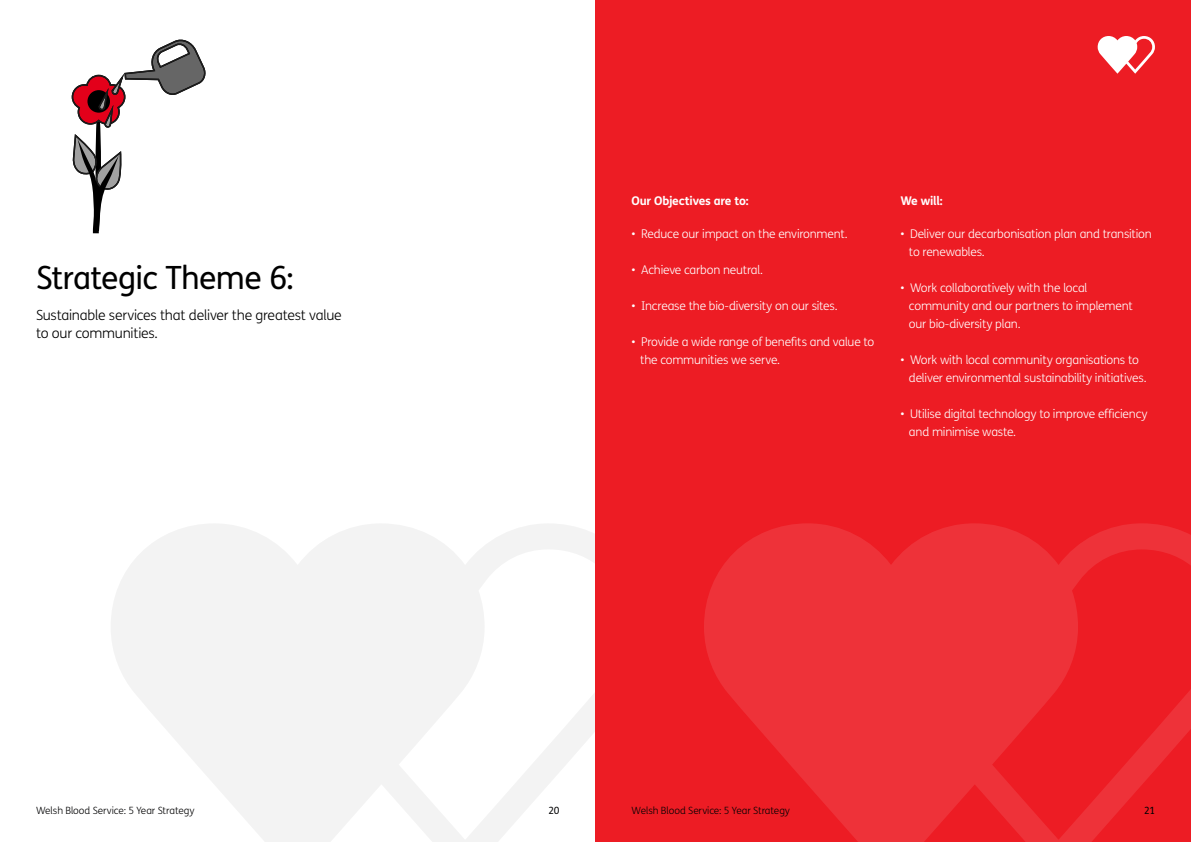
<style>
.page{position:relative;width:1191px;height:842px;background:#fff}
.page>*{position:absolute;margin:0;border:0;box-sizing:border-box;transform-origin:0 0}
.t1{font:32px "FS Me";letter-spacing:-.02em;color:#000}
.t2{font:300 14px/18px "FS Me";letter-spacing:-.02em;color:#000}
.t3{font:300 12px/18px "FS Me";letter-spacing:-.02em;color:#fff}
.t4{font:700 12px "FS Me";letter-spacing:-.02em;color:#fff}
.t5{font:300 10px "FS Me";letter-spacing:-.005em;color:#020203}
.t6{font:10px "FS Me";color:#020203}
</style>
<div class="page">
<div style="left:595px;top:0;width:596px;height:842px;background:#ed1c24"></div>
<svg style="left:1097px;top:36px;width:58px;height:38px"></svg>
<svg style="left:704px;top:523px;width:487px;height:319px;fill:#ee3239"></svg>
<svg style="left:111px;top:524px;width:484px;height:318px;fill:#f3f3f3"></svg>
<hr style="left:96px;top:104px;width:4px;height:127px;background:#2f2f2f;border-radius:50%">
<div style="left:96px;top:104px;width:5px;height:127px;border:2px solid #000;border-radius:50%"></div>
<svg style="left:72px;top:136px;width:50px;height:97px"></svg>
<svg style="left:71px;top:39px;width:135px;height:88px"></svg>
<h1 class="t1" style="left:36px;top:256px;width:259px">Strategic Theme 6:</h1>
<p class="t2" style="left:36px;top:305px;width:307px">Sustainable services that deliver the greatest value to our communities.</p>
<p class="t4" style="left:631px;top:191px;width:118px">Our Objectives are to:</p>
<p class="t4" style="left:900px;top:191px;width:44px">We will:</p>
<p class="t3" style="left:631px;top:224px;width:218px">• Reduce our impact on the environment.</p>
<p class="t3" style="left:631px;top:260px;width:133px">• Achieve carbon neutral.</p>
<p class="t3" style="left:631px;top:296px;width:208px">• Increase the bio-diversity on our sites.</p>
<p class="t3" style="left:640px;top:332px;width:236px;text-indent:-9px">• Provide a wide range of benefits and value to the communities we serve.</p>
<p class="t3" style="left:909px;top:224px;width:244px;text-indent:-9px">• Deliver our decarbonisation plan and transition to renewables.</p>
<p class="t3" style="left:909px;top:278px;width:225px;text-indent:-9px">• Work collaboratively with the local community and our partners to implement our bio-diversity plan.</p>
<p class="t3" style="left:909px;top:350px;width:239px;text-indent:-9px">• Work with local community organisations to deliver environmental sustainability initiatives.</p>
<p class="t3" style="left:909px;top:404px;width:240px;text-indent:-9px">• Utilise digital technology to improve efficiency and minimise waste.</p>
<p class="t5" style="left:36px;top:803px;width:160px">Welsh Blood Service: 5 Year Strategy</p>
<p class="t6" style="left:548px;top:803px;width:13px">20</p>
<p class="t6" style="left:1144px;top:803px;width:12px">21</p>
<p class="t5" style="left:631px;top:803px;width:160px">Welsh Blood Service: 5 Year Strategy</p>
</div>
